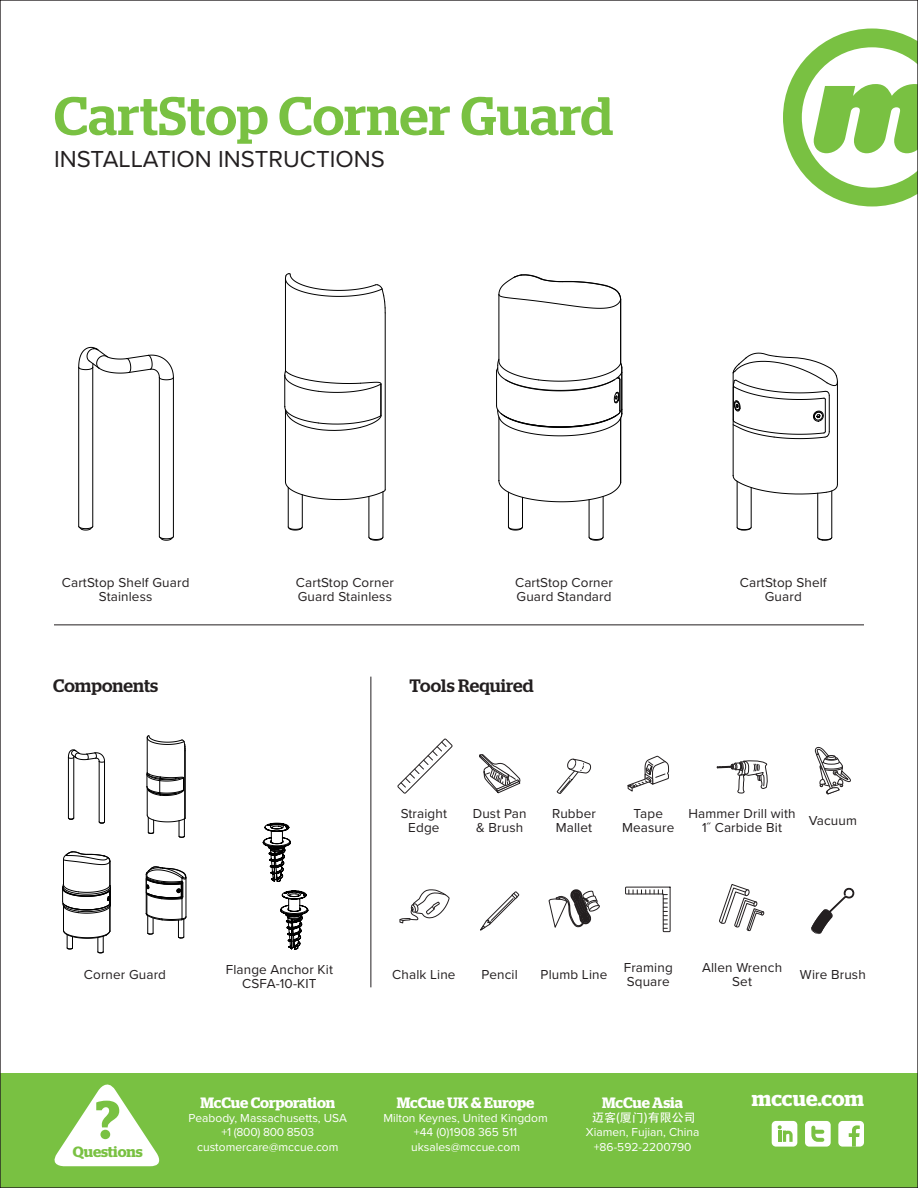
<style>
.page{position:relative;width:918px;height:1188px;background:#fff}
.page>*{position:absolute;margin:0;border:0;box-sizing:border-box;transform-origin:0 0}
.t1{font:500 54px "Stag";letter-spacing:.01em;color:#79c142}
.t2{font:600 53.85px "Stag";color:#79c142}
.t3{font:24px "Proxima Nova";color:#231f20}
.Subhead{font:600 21px "Stag";letter-spacing:.005em;color:#fff}
.t4{font:500 18px "Stag";letter-spacing:.01em;color:#231f20}
.t5{font:600 15px "Stag";letter-spacing:-.005em;color:#fff}
.t6{font:600 15px "Stag";letter-spacing:-.005em;color:#79c142}
.t7{font:13.5px/13.5px "Proxima Nova";letter-spacing:.01em;color:#231f20;text-align:center}
.t8{font:12px "Proxima Nova";color:#fff}
.t9{font:12px "Proxima Nova";letter-spacing:-.02em;color:#fff}
.t10{font:12px "Adobe Heiti Std";color:#fff}
</style>
<div class="page">
<svg style="left:783px;top:29px;width:133px;height:177px"></svg>
<svg style="left:811px;top:887px;width:44px;height:47px"></svg>
<svg style="left:815px;top:746px;width:36px;height:49px"></svg>
<svg style="left:548px;top:889px;width:52px;height:39px"></svg>
<div style="left:0;top:1073px;width:918px;height:115px;background:#79c142"></div>
<div style="left:805px;top:1121px;width:26px;height:26px;background:#fff;border-radius:4px"></div>
<svg style="left:811px;top:1126px;width:13px;height:16px"></svg>
<div style="left:838px;top:1121px;width:26px;height:26px;background:#fff;border-radius:4px"></div>
<svg style="left:849px;top:1125px;width:11px;height:22px"></svg>
<div style="left:772px;top:1121px;width:25px;height:26px;background:#fff;border-radius:4px"></div>
<svg style="left:778px;top:1125px;width:15px;height:17px"></svg>
<svg style="left:54px;top:1084px;width:106px;height:82px"></svg>
<hr style="left:54px;top:624px;width:810px;height:1px;background:#231f20">
<hr style="left:371px;top:677px;width:1px;height:310px;background:#231f20">
<svg style="left:78px;top:525px;width:16px;height:6px"></svg>
<svg style="left:158px;top:535px;width:16px;height:6px"></svg>
<hr style="left:78px;top:367px;width:1px;height:159px;background:#000">
<hr style="left:92px;top:367px;width:1px;height:159px;background:#000">
<hr style="left:159px;top:377px;width:1px;height:159px;background:#000">
<hr style="left:173px;top:377px;width:1px;height:159px;background:#000">
<svg style="left:78px;top:346px;width:96px;height:35px"></svg>
<hr style="left:380px;top:384px;width:1px;height:32px;background:#000">
<hr style="left:381px;top:384px;width:1px;height:32px;background:#000">
<svg style="left:284px;top:405px;width:98px;height:26px"></svg>
<svg style="left:285px;top:481px;width:101px;height:20px"></svg>
<svg style="left:368px;top:536px;width:16px;height:5px"></svg>
<hr style="left:368px;top:496px;width:1px;height:41px;background:#000">
<hr style="left:382px;top:492px;width:1px;height:45px;background:#000">
<svg style="left:287px;top:526px;width:16px;height:5px"></svg>
<hr style="left:288px;top:487px;width:1px;height:40px;background:#000">
<hr style="left:302px;top:495px;width:1px;height:32px;background:#000">
<hr style="left:284px;top:375px;width:1px;height:32px;background:#000">
<svg style="left:284px;top:370px;width:98px;height:23px"></svg>
<hr style="left:385px;top:313px;width:1px;height:177px;background:#000">
<hr style="left:285px;top:279px;width:1px;height:92px;background:#000">
<hr style="left:285px;top:410px;width:1px;height:72px;background:#000">
<svg style="left:285px;top:273px;width:101px;height:40px"></svg>
<svg style="left:507px;top:526px;width:16px;height:5px"></svg>
<hr style="left:508px;top:492px;width:1px;height:35px;background:#000">
<hr style="left:522px;top:497px;width:1px;height:30px;background:#000">
<svg style="left:588px;top:536px;width:16px;height:5px"></svg>
<hr style="left:589px;top:500px;width:1px;height:37px;background:#000">
<hr style="left:603px;top:496px;width:1px;height:41px;background:#000">
<hr style="left:620px;top:418px;width:1px;height:65px;background:#000">
<hr style="left:620px;top:300px;width:1px;height:63px;background:#000">
<svg style="left:498px;top:480px;width:124px;height:23px"></svg>
<hr style="left:498px;top:417px;width:1px;height:64px;background:#000">
<hr style="left:498px;top:295px;width:1px;height:66px;background:#000">
<svg style="left:498px;top:274px;width:124px;height:35px"></svg>
<svg style="left:496px;top:358px;width:127px;height:79px"></svg>
<hr style="left:733px;top:373px;width:1px;height:103px;background:#000">
<svg style="left:732px;top:475px;width:106px;height:20px"></svg>
<hr style="left:837px;top:382px;width:1px;height:103px;background:#000">
<svg style="left:732px;top:352px;width:106px;height:88px"></svg>
<svg style="left:736px;top:526px;width:16px;height:5px"></svg>
<hr style="left:737px;top:481px;width:1px;height:46px;background:#000">
<hr style="left:751px;top:488px;width:1px;height:39px;background:#000">
<svg style="left:817px;top:536px;width:16px;height:5px"></svg>
<hr style="left:817px;top:493px;width:1px;height:44px;background:#000">
<hr style="left:831px;top:491px;width:1px;height:46px;background:#000">
<svg style="left:67px;top:817px;width:8px;height:3px"></svg>
<svg style="left:98px;top:821px;width:7px;height:3px"></svg>
<hr style="left:68px;top:757px;width:1px;height:61px;background:#000">
<hr style="left:73px;top:757px;width:1px;height:61px;background:#000">
<hr style="left:99px;top:761px;width:1px;height:61px;background:#000">
<hr style="left:104px;top:761px;width:1px;height:61px;background:#000">
<svg style="left:67px;top:749px;width:38px;height:14px"></svg>
<hr style="left:184px;top:744px;width:1px;height:75px;background:#000">
<hr style="left:185px;top:751px;width:1px;height:67px;background:#000">
<hr style="left:147px;top:738px;width:1px;height:35px;background:#000">
<svg style="left:146px;top:772px;width:40px;height:66px"></svg>
<svg style="left:146px;top:735px;width:40px;height:16px"></svg>
<svg style="left:62px;top:851px;width:49px;height:103px"></svg>
<svg style="left:145px;top:866px;width:42px;height:73px"></svg>
<svg style="left:262px;top:822px;width:29px;height:60px"></svg>
<svg style="left:280px;top:890px;width:29px;height:60px"></svg>
<svg style="left:480px;top:891px;width:39px;height:40px"></svg>
<svg style="left:627px;top:756px;width:42px;height:36px"></svg>
<svg style="left:557px;top:758px;width:34px;height:36px"></svg>
<svg style="left:397px;top:738px;width:56px;height:56px"></svg>
<svg style="left:716px;top:760px;width:52px;height:33px"></svg>
<svg style="left:719px;top:884px;width:46px;height:48px"></svg>
<svg style="left:625px;top:886px;width:46px;height:46px"></svg>
<svg style="left:479px;top:754px;width:42px;height:40px"></svg>
<svg style="left:399px;top:889px;width:51px;height:35px"></svg>
<p class="t1" style="left:54px;top:84px;width:561px">CartStop Corner Guard</p>
<p class="t3" style="left:54px;top:145px;width:332px">INSTALLATION INSTRUCTIONS</p>
<p class="t7" style="left:62px;top:576px;width:129px">CartStop Shelf Guard<br>Stainless</p>
<p class="t7" style="left:296px;top:576px;width:99px;text-align:left">CartStop Corner<br>Guard Stainless</p>
<p class="t7" style="left:515px;top:576px;width:99px;text-align:left">CartStop Corner<br>Guard Standard</p>
<p class="t7" style="left:740px;top:576px;width:88px">CartStop Shelf<br>Guard</p>
<p class="t4" style="left:53px;top:675px;width:107px">Components</p>
<p class="t4" style="left:410px;top:675px;width:126px">Tools Required</p>
<p class="t7" style="left:84px;top:968px;width:84px">Corner Guard</p>
<p class="t7" style="left:226px;top:963px;width:109px">Flange Anchor Kit</p>
<p class="t7" style="left:242px;top:977px;width:76px">CSFA-10-KIT</p>
<p class="t7" style="left:401px;top:807px;width:48px">Straight<br>Edge</p>
<p class="t7" style="left:689px;top:807px;width:109px">Hammer Drill with<br>1˝ Carbide Bit</p>
<p class="t7" style="left:473px;top:807px;width:55px;text-align:left">Dust Pan &amp; Brush</p>
<p class="t7" style="left:552px;top:807px;width:45px;text-align:left">Rubber<br>Mallet</p>
<p class="t7" style="left:622px;top:807px;width:54px">Tape<br>Measure</p>
<p class="t7" style="left:809px;top:814px;width:50px">Vacuum</p>
<p class="t7" style="left:392px;top:968px;width:65px">Chalk Line</p>
<p class="t7" style="left:482px;top:968px;width:38px">Pencil</p>
<p class="t7" style="left:541px;top:968px;width:68px">Plumb Line</p>
<p class="t7" style="left:624px;top:961px;width:50px;text-align:left">Framing<br>Square</p>
<p class="t7" style="left:800px;top:968px;width:67px">Wire Brush</p>
<p class="t7" style="left:702px;top:961px;width:82px">Allen Wrench<br>Set</p>
<p class="t2" style="left:96px;top:1088px;width:26px">?</p>
<p class="t6" style="left:73px;top:1143px;width:71px">Questions</p>
<p class="t5" style="left:200px;top:1094px;width:136px">McCue Corporation</p>
<p class="Subhead" style="left:752px;top:1087px;width:114px">mccue.com</p>
<p class="t8" style="left:189px;top:1111px;width:160px">Peabody, Massachusetts, USA</p>
<p class="t9" style="left:221px;top:1125px;width:94px">+1 (800) 800 8503</p>
<p class="t8" style="left:197px;top:1140px;width:143px">customercare@mccue.com</p>
<p class="t5" style="left:602px;top:1094px;width:83px">McCue Asia</p>
<p class="t10" style="left:592px;top:1110px;width:105px">迈客(厦门)有限公司</p>
<p class="t8" style="left:586px;top:1125px;width:115px">Xiamen, Fujian, China</p>
<p class="t8" style="left:594px;top:1140px;width:99px">+86-592-2200790</p>
<p class="t5" style="left:397px;top:1094px;width:139px">McCue UK &amp; Europe</p>
<p class="t8" style="left:383px;top:1111px;width:166px">Milton Keynes, United Kingdom</p>
<p class="t8" style="left:414px;top:1125px;width:105px">+44 (0)1908 365 511</p>
<p class="t8" style="left:411px;top:1140px;width:111px">uksales@mccue.com</p>
</div>
